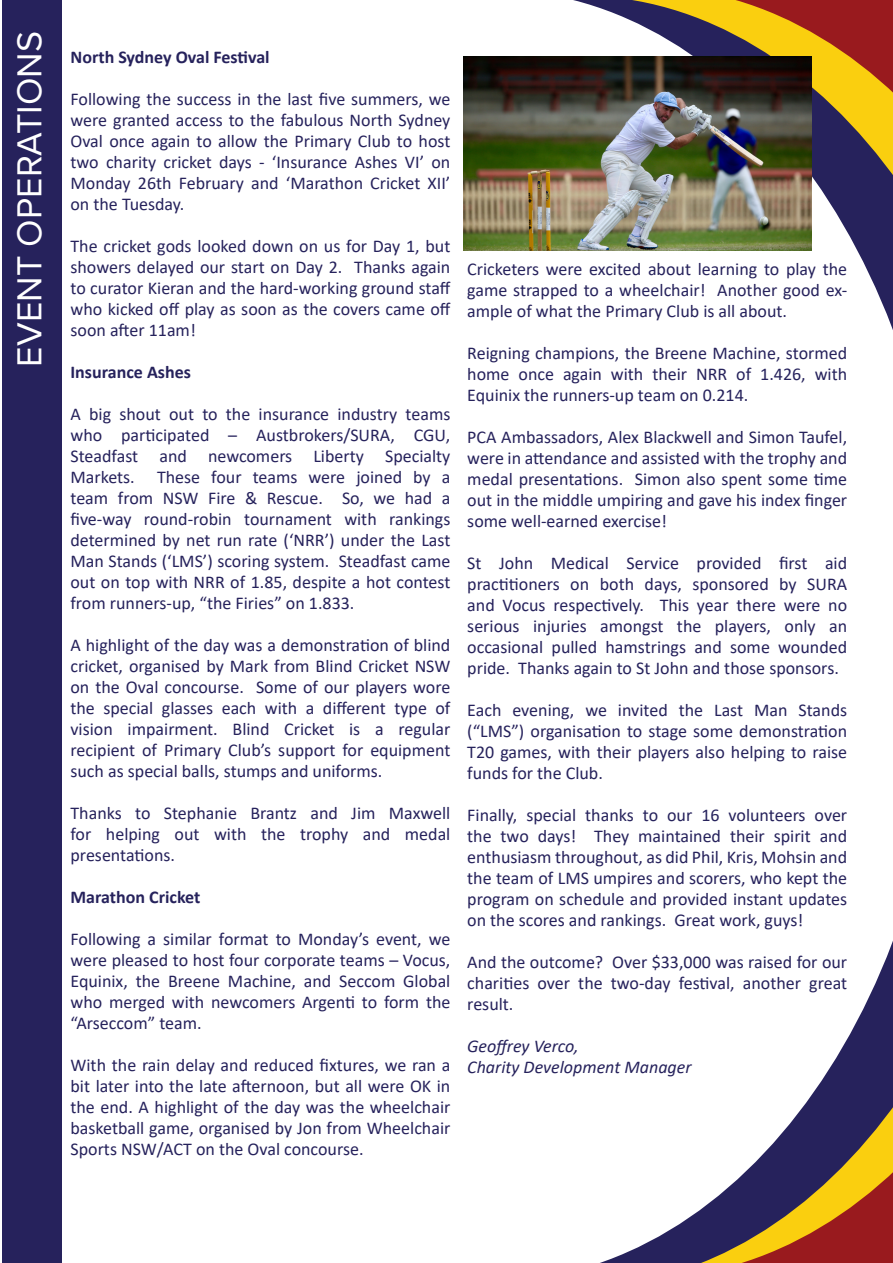
<style>
.page{position:relative;width:893px;height:1263px;background:#fff}
.page>*{position:absolute;margin:0;border:0;box-sizing:border-box;transform-origin:0 0}
.t1{font:36px "Proxima Nova";color:#fff}
.t2{font:18px/21px "Calibri";color:#26225c;text-align:justify}
.t3{font:700 18px "Calibri";color:#26225c}
.t4{font:italic 18px "Calibri";color:#26225c}
</style>
<div class="page">
<svg style="left:463px;top:0;width:430px;height:1263px"></svg>
<div style="left:2px;top:0;width:60px;height:1263px;background:#26225c"></div>
<img style="left:464px;top:56px;width:347px;height:194px">
<p class="t1" style="left:3px;top:366px;width:337px;rotate:-90deg">EVENT OPERATIONS</p>
<p class="t3" style="left:70px;top:45px;width:201px">North Sydney Oval Festival</p>
<p class="t2" style="left:70px;top:88px;width:381px">Following the success in the last five summers, we were granted access to the fabulous North Sydney Oval once again to allow the Primary Club to host two charity cricket days - ‘Insurance Ashes VI’ on Monday 26th February and ‘Marathon Cricket XII’ on the Tuesday.</p>
<p class="t2" style="left:70px;top:235px;width:382px">The cricket gods looked down on us for Day 1, but showers delayed our start on Day 2. Thanks again to curator Kieran and the hard-working ground staff who kicked off play as soon as the covers came off soon after 11am!</p>
<p class="t3" style="left:70px;top:360px;width:122px">Insurance Ashes</p>
<p class="t2" style="left:70px;top:403px;width:381px">A big shout out to the insurance industry teams who participated – Austbrokers/SURA, CGU,</p>
<p class="t2" style="left:70px;top:445px;width:381px">Steadfast and newcomers Liberty Specialty</p>
<p class="t2" style="left:70px;top:466px;width:381px">Markets. These four teams were joined by a</p>
<p class="t2" style="left:70px;top:487px;width:381px">team from NSW Fire &amp; Rescue. So, we had a five-way round-robin tournament with rankings</p>
<p class="t2" style="left:70px;top:529px;width:381px">determined by net run rate (‘NRR’) under the Last Man Stands (‘LMS’) scoring system. Steadfast came out on top with NRR of 1.85, despite a hot contest from runners-up, “the Firies” on 1.833.</p>
<p class="t2" style="left:70px;top:634px;width:381px">A highlight of the day was a demonstration of blind cricket, organised by Mark from Blind Cricket NSW on the Oval concourse. Some of our players wore the special glasses each with a different type of</p>
<p class="t2" style="left:70px;top:718px;width:381px">vision impairment. Blind Cricket is a regular</p>
<p class="t2" style="left:70px;top:739px;width:381px">recipient of Primary Club’s support for equipment such as special balls, stumps and uniforms.</p>
<p class="t2" style="left:70px;top:802px;width:381px">Thanks to Stephanie Brantz and Jim Maxwell</p>
<p class="t2" style="left:70px;top:823px;width:381px">for helping out with the trophy and medal</p>
<p class="t2" style="left:70px;top:844px;width:106px">presentations.</p>
<p class="t3" style="left:70px;top:885px;width:131px">Marathon Cricket</p>
<p class="t2" style="left:70px;top:928px;width:381px">Following a similar format to Monday’s event, we were pleased to host four corporate teams – Vocus, Equinix, the Breene Machine, and Seccom Global who merged with newcomers Argenti to form the “Arseccom” team.</p>
<p class="t2" style="left:70px;top:1054px;width:381px">With the rain delay and reduced fixtures, we ran a bit later into the late afternoon, but all were OK in the end. A highlight of the day was the wheelchair basketball game, organised by Jon from Wheelchair Sports NSW/ACT on the Oval concourse.</p>
<p class="t2" style="left:467px;top:258px;width:381px">Cricketers were excited about learning to play the game strapped to a wheelchair! Another good ex&shy;ample of what the Primary Club is all about.</p>
<p class="t2" style="left:467px;top:342px;width:381px">Reigning champions, the Breene Machine, stormed home once again with their NRR of 1.426, with</p>
<p class="t2" style="left:467px;top:384px;width:283px">Equinix the runners-up team on 0.214.</p>
<p class="t2" style="left:467px;top:426px;width:381px">PCA Ambassadors, Alex Blackwell and Simon Taufel, were in attendance and assisted with the trophy and medal presentations. Simon also spent some time out in the middle umpiring and gave his index finger some well-earned exercise!</p>
<p class="t2" style="left:467px;top:552px;width:381px">St John Medical Service provided first aid</p>
<p class="t2" style="left:467px;top:573px;width:381px">practitioners on both days, sponsored by SURA and Vocus respectively. This year there were no</p>
<p class="t2" style="left:467px;top:615px;width:381px">serious injuries amongst the players, only an</p>
<p class="t2" style="left:467px;top:636px;width:381px">occasional pulled hamstrings and some wounded pride. Thanks again to St John and those sponsors.</p>
<p class="t2" style="left:467px;top:699px;width:381px">Each evening, we invited the Last Man Stands (“LMS”) organisation to stage some demonstration T20 games, with their players also helping to raise funds for the Club.</p>
<p class="t2" style="left:467px;top:804px;width:381px">Finally, special thanks to our 16 volunteers over the two days! They maintained their spirit and</p>
<p class="t2" style="left:467px;top:846px;width:381px">enthusiasm throughout, as did Phil, Kris, Mohsin and the team of LMS umpires and scorers, who kept the program on schedule and provided instant updates on the scores and rankings. Great work, guys!</p>
<p class="t2" style="left:467px;top:951px;width:381px">And the outcome? Over $33,000 was raised for our charities over the two-day festival, another great</p>
<p class="t2" style="left:467px;top:993px;width:48px">result.</p>
<p class="t4" style="left:467px;top:1033px;width:113px">Geoffrey Verco,</p>
<p class="t4" style="left:467px;top:1054px;width:226px">Charity Development Manager</p>
</div>
